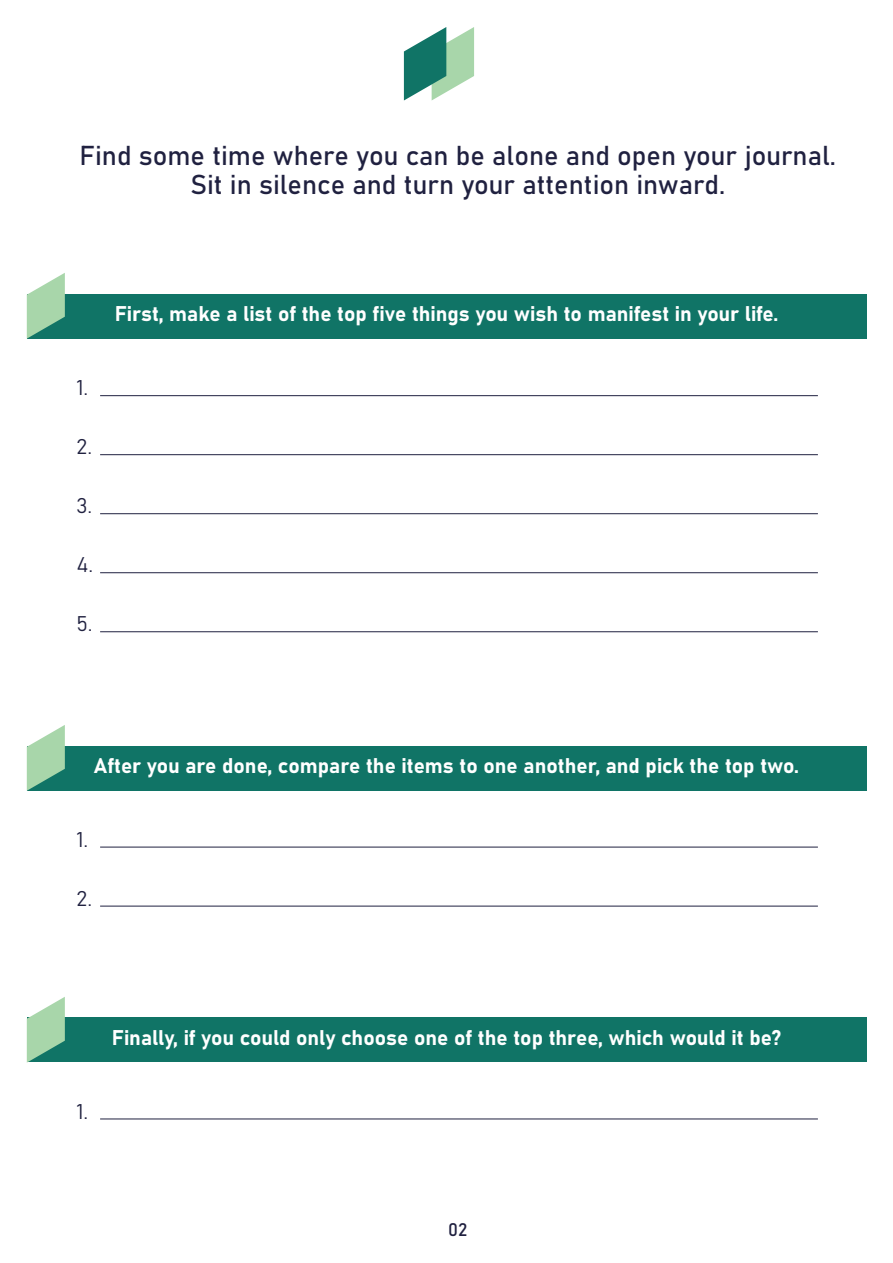
<style>
.page{position:relative;width:893px;height:1263px;background:#fff}
.page>*{position:absolute;margin:0;border:0;box-sizing:border-box;transform-origin:0 0}
.t1{font:27px/29.4px "Bahnschrift";color:#202140;text-align:center}
.t2{font:21px "Bahnschrift";color:#fff}
.t3{font:21px "Bahnschrift";color:#202140}
.t4{font:18px "Bahnschrift";color:#202140}
</style>
<div class="page">
<div style="left:27px;top:294px;width:839px;height:45px;background:#107466"></div>
<svg style="left:27px;top:273px;width:38px;height:66px"></svg>
<svg style="left:404px;top:27px;width:70px;height:73px"></svg>
<hr style="left:100px;top:395px;width:718px;height:1px;background:#202140">
<hr style="left:100px;top:454px;width:718px;height:1px;background:#202140">
<hr style="left:100px;top:513px;width:718px;height:1px;background:#202140">
<hr style="left:100px;top:572px;width:718px;height:1px;background:#202140">
<hr style="left:100px;top:631px;width:718px;height:1px;background:#202140">
<div style="left:27px;top:746px;width:839px;height:44px;background:#107466"></div>
<hr style="left:100px;top:847px;width:718px;height:1px;background:#202140">
<hr style="left:100px;top:906px;width:718px;height:1px;background:#202140">
<div style="left:27px;top:1018px;width:839px;height:44px;background:#107466"></div>
<hr style="left:100px;top:1118px;width:718px;height:1px;background:#202140">
<svg style="left:27px;top:725px;width:38px;height:66px"></svg>
<svg style="left:27px;top:997px;width:38px;height:66px"></svg>
<p class="t1" style="left:80px;top:139px;width:758px">Find some time where you can be alone and open your journal.<br>Sit in silence and turn your attention inward.</p>
<p class="t3" style="left:77px;top:372px;width:13px">1.</p>
<p class="t3" style="left:77px;top:431px;width:17px">2.</p>
<p class="t3" style="left:77px;top:490px;width:17px">3.</p>
<p class="t3" style="left:77px;top:548px;width:18px">4.</p>
<p class="t3" style="left:77px;top:607px;width:18px">5.</p>
<p class="t2" style="left:115px;top:298px;width:665px">First, make a list of the top five things you wish to manifest in your life.</p>
<p class="t2" style="left:94px;top:749px;width:707px">After you are done, compare the items to one another, and pick the top two.</p>
<p class="t3" style="left:77px;top:823px;width:13px">1.</p>
<p class="t3" style="left:77px;top:882px;width:17px">2.</p>
<p class="t3" style="left:77px;top:1095px;width:13px">1.</p>
<p class="t2" style="left:112px;top:1021px;width:671px">Finally, if you could only choose one of the top three, which would it be?</p>
<p class="t4" style="left:448px;top:1215px;width:21px">02</p>
</div>
